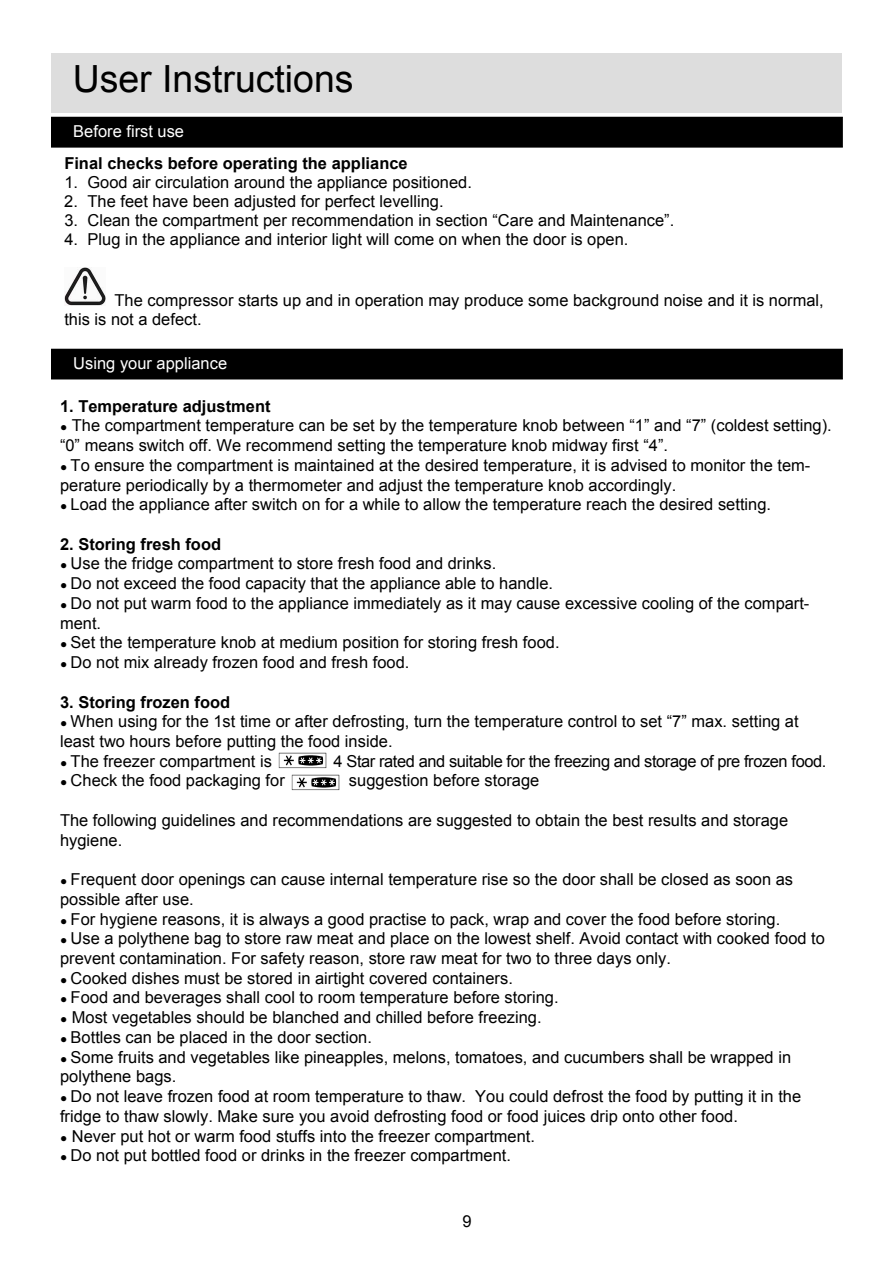
<style>
.page{position:relative;width:893px;height:1263px;background:#fff}
.page>*{position:absolute;margin:0;border:0;box-sizing:border-box;transform-origin:0 0}
.t1{font:37.5px "Arial";color:#000}
.t2{font:16.5px/19.8px "Arial";color:#000}
.t3{font:700 16.5px "Arial";color:#000}
.t4{font:16.5px "Arial";letter-spacing:-.025em;color:#000}
.t5{font:16.5px "Arial";color:#fff}
.s1{font-size:12px}
</style>
<div class="page">
<div style="left:52px;top:53px;width:790px;height:59px;background:#ddd"></div>
<div style="left:52px;top:117px;width:790px;height:30px;background:#000"></div>
<div style="left:51px;top:117px;width:792px;height:31px;border:1px solid #000"></div>
<div style="left:52px;top:349px;width:790px;height:30px;background:#000"></div>
<img style="left:64px;top:268px;width:41px;height:38px">
<img style="left:291px;top:775px;width:48px;height:15px">
<img style="left:278px;top:753px;width:48px;height:15px">
<h1 class="t1" style="left:73px;top:54px;width:282px">User Instructions</h1>
<p class="t5" style="left:73px;top:121px;width:112px">Before first use</p>
<p class="t3" style="left:64px;top:153px;width:345px">Final checks before operating the appliance</p>
<p class="t2" style="left:64px;top:173px;width:409px">1. Good air circulation around the appliance positioned.</p>
<p class="t2" style="left:64px;top:192px;width:381px">2. The feet have been adjusted for perfect levelling.</p>
<p class="t2" style="left:64px;top:211px;width:611px">3. Clean the compartment per recommendation in section “Care and Maintenance”.</p>
<p class="t2" style="left:64px;top:230px;width:565px">4. Plug in the appliance and interior light will come on when the door is open.</p>
<p class="t2" style="left:64px;top:291px;width:761px;line-height:18.9px;text-indent:50px">The compressor starts up and in operation may produce some background noise and it is normal, this is not a defect.</p>
<p class="t5" style="left:73px;top:353px;width:155px">Using your appliance</p>
<p class="t3" style="left:60px;top:395px;width:212px">1. Temperature adjustment</p>
<p class="t2" style="left:60px;top:416px;width:773px"><span class="s1">●</span> The compartment temperature can be set by the temperature knob between “1” and “7” (coldest setting). “0” means switch off. We recommend setting the temperature knob midway first “4”.</p>
<p class="t2" style="left:60px;top:455px;width:752px"><span class="s1">●</span> To ensure the compartment is maintained at the desired temperature, it is advised to monitor the tem&shy;perature periodically by a thermometer and adjust the temperature knob accordingly.</p>
<p class="t2" style="left:60px;top:495px;width:712px"><span class="s1">●</span> Load the appliance after switch on for a while to allow the temperature reach the desired setting.</p>
<p class="t3" style="left:60px;top:533px;width:163px">2. Storing fresh food</p>
<p class="t2" style="left:60px;top:554px;width:438px"><span class="s1">●</span> Use the fridge compartment to store fresh food and drinks.</p>
<p class="t2" style="left:60px;top:574px;width:495px"><span class="s1">●</span> Do not exceed the food capacity that the appliance able to handle.</p>
<p class="t2" style="left:60px;top:593px;width:751px"><span class="s1">●</span> Do not put warm food to the appliance immediately as it may cause excessive cooling of the compart&shy;ment.</p>
<p class="t2" style="left:60px;top:633px;width:501px"><span class="s1">●</span> Set the temperature knob at medium position for storing fresh food.</p>
<p class="t2" style="left:60px;top:653px;width:351px"><span class="s1">●</span> Do not mix already frozen food and fresh food.</p>
<p class="t3" style="left:60px;top:691px;width:172px">3. Storing frozen food</p>
<p class="t2" style="left:60px;top:712px;width:740px"><span class="s1">●</span> When using for the 1st time or after defrosting, turn the temperature control to set “7” max. setting at least two hours before putting the food inside.</p>
<p class="t2" style="left:60px;top:751px;width:214px"><span class="s1">●</span> The freezer compartment is</p>
<p class="t4" style="left:334px;top:750px;width:494px">4 Star rated and suitable for the freezing and storage of pre frozen food.</p>
<p class="t2" style="left:60px;top:771px;width:226px"><span class="s1">●</span> Check the food packaging for</p>
<p class="t2" style="left:349px;top:771px;width:192px">suggestion before storage</p>
<p class="t2" style="left:60px;top:810px;width:730px">The following guidelines and recommendations are suggested to obtain the best results and storage hygiene.</p>
<p class="t2" style="left:60px;top:870px;width:734px"><span class="s1">●</span> Frequent door openings can cause internal temperature rise so the door shall be closed as soon as possible after use.</p>
<p class="t2" style="left:60px;top:909px;width:722px"><span class="s1">●</span> For hygiene reasons, it is always a good practise to pack, wrap and cover the food before storing.</p>
<p class="t2" style="left:60px;top:929px;width:766px"><span class="s1">●</span> Use a polythene bag to store raw meat and place on the lowest shelf. Avoid contact with cooked food to prevent contamination. For safety reason, store raw meat for two to three days only.</p>
<p class="t2" style="left:60px;top:968px;width:454px"><span class="s1">●</span> Cooked dishes must be stored in airtight covered containers.</p>
<p class="t2" style="left:60px;top:988px;width:500px"><span class="s1">●</span> Food and beverages shall cool to room temperature before storing.</p>
<p class="t2" style="left:60px;top:1008px;width:483px"><span class="s1">●</span> Most vegetables should be blanched and chilled before freezing.</p>
<p class="t2" style="left:60px;top:1027px;width:313px"><span class="s1">●</span> Bottles can be placed in the door section.</p>
<p class="t2" style="left:60px;top:1047px;width:733px"><span class="s1">●</span> Some fruits and vegetables like pineapples, melons, tomatoes, and cucumbers shall be wrapped in polythene bags.</p>
<p class="t2" style="left:60px;top:1087px;width:743px"><span class="s1">●</span> Do not leave frozen food at room temperature to thaw. You could defrost the food by putting it in the fridge to thaw slowly. Make sure you avoid defrosting food or food juices drip onto other food.</p>
<p class="t2" style="left:60px;top:1126px;width:477px"><span class="s1">●</span> Never put hot or warm food stuffs into the freezer compartment.</p>
<p class="t2" style="left:60px;top:1146px;width:452px"><span class="s1">●</span> Do not put bottled food or drinks in the freezer compartment.</p>
<p class="t2" style="left:462px;top:1212px;width:10px">9</p>
</div>
